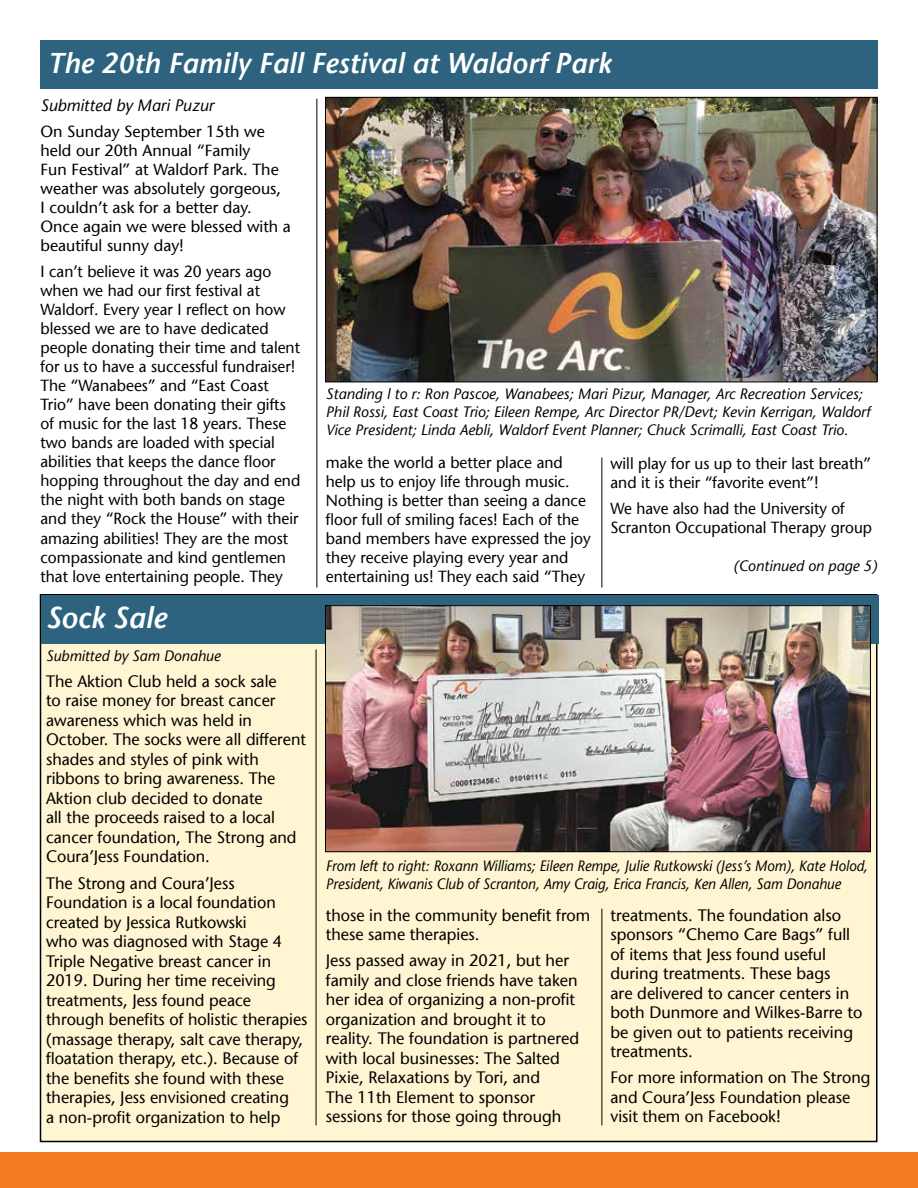
<style>
.page{position:relative;width:918px;height:1188px;background:#fff}
.page>*{position:absolute;margin:0;border:0;box-sizing:border-box;transform-origin:0 0}
.t1{font:italic 600 30px "Stone Sans Std";color:#fff}
.t2{font:italic 600 28.5px "Stone Sans Std";color:#fff}
.t3{font:500 16.5px/19.5px "Stone Sans Std";color:#000}
.t4{font:italic 500 16.5px "Stone Sans Std";color:#000}
.t5{font:500 16.05px/19px "Stone Sans Std";color:#000}
.t6{font:500 16.05px/19px "Stone Sans Std";color:#000;scale:.96 1}
.t7{font:italic 500 15px/18px "Stone Sans Std";color:#000}
.t8{font:italic 500 15px/18px "Stone Sans Std";color:#000;scale:.94 1}
</style>
<div class="page">
<div style="left:40px;top:595px;width:837px;height:547px;background:#fff5d2"></div>
<div style="left:41px;top:596px;width:838px;height:48px;background:#2d637f"></div>
<div style="left:0;top:1153px;width:918px;height:35px;background:#f47b20"></div>
<div style="left:40px;top:40px;width:838px;height:49px;background:#2d637f"></div>
<hr style="left:316px;top:99px;width:1px;height:489px;background:#000">
<hr style="left:602px;top:458px;width:1px;height:130px;background:#000">
<hr style="left:316px;top:650px;width:1px;height:475px;background:#000">
<img style="left:327px;top:607px;width:542px;height:243px">
<div style="left:325px;top:605px;width:546px;height:247px;border:1px solid #000"></div>
<hr style="left:602px;top:909px;width:1px;height:216px;background:#000">
<img style="left:327px;top:99px;width:549px;height:281px">
<div style="left:325px;top:97px;width:553px;height:285px;border:1px solid #000"></div>
<h2 class="t2" style="left:48px;top:46px;width:565px">The 20th Family Fall Festival at Waldorf Park</h2>
<p class="t4" style="left:40px;top:95px;width:175px">Submitted by Mari Puzur</p>
<p class="t5" style="left:40px;top:122px;width:252px">On Sunday September 15th we held our 20th Annual “Family<br>Fun Festival” at Waldorf Park. The weather was absolutely gorgeous,<br>I couldn’t ask for a better day.<br>Once again we were blessed with a beautiful sunny day!</p>
<p class="t5" style="left:40px;top:262px;width:261px">I can’t believe it was 20 years ago when we had our first festival at Waldorf. Every year I reflect on how blessed we are to have dedicated people donating their time and talent for us to have a successful fundraiser!<br>The “Wanabees” and “East Coast Trio” have been donating their gifts of music for the last 18 years. These two bands are loaded with special abilities that keeps the dance floor hopping throughout the day and end the night with both bands on stage and they “Rock the House” with their amazing abilities! They are the most compassionate and kind gentlemen that love entertaining people. They</p>
<h1 class="t1" style="left:46px;top:599px;width:122px">Sock Sale</h1>
<p class="t7" style="left:46px;top:646px;width:176px">Submitted by Sam Donahue</p>
<p class="t3" style="left:46px;top:671px;width:262px">The Aktion Club held a sock sale<br>to raise money for breast cancer awareness which was held in<br>October. The socks were all different shades and styles of pink with ribbons to bring awareness. The<br>Aktion club decided to donate<br>all the proceeds raised to a local cancer foundation, The Strong and<br>Coura’Jess Foundation.</p>
<p class="t3" style="left:46px;top:873px;width:263px">The Strong and Coura’Jess Foundation is a local foundation created by Jessica Rutkowski<br>who was diagnosed with Stage 4<br>Triple Negative breast cancer in 2019. During her time receiving treatments, Jess found peace through benefits of holistic therapies (massage therapy, salt cave therapy, floatation therapy, etc.). Because of the benefits she found with these therapies, Jess envisioned creating<br>a non-profit organization to help</p>
<p class="t7" style="left:326px;top:385px;width:546px">Standing l to r: Ron Pascoe, Wanabees; Mari Pizur, Manager, Arc Recreation Services;<br>Phil Rossi, East Coast Trio; Eileen Rempe, Arc Director PR/Devt; Kevin Kerrigan, Waldorf<br>Vice President; Linda Aebli, Waldorf Event Planner; Chuck Scrimalli, East Coast Trio.</p>
<p class="t5" style="left:326px;top:453px;width:267px">make the world a better place and help us to enjoy life through music.<br>Nothing is better than seeing a dance floor full of smiling faces! Each of the band members have expressed the joy they receive playing every year and entertaining us! They each said “They</p>
<p class="t5" style="left:610px;top:454px;width:262px">will play for us up to their last breath” and it is their “favorite event”!</p>
<p class="t6" style="left:610px;top:499px;width:274px">We have also had the University of<br>Scranton Occupational Therapy group</p>
<p class="t7" style="left:733px;top:557px;width:146px">(Continued on page 5)</p>
<p class="t8" style="left:326px;top:857px;width:578px">From left to right: Roxann Williams; Eileen Rempe, Julie Rutkowski (Jess’s Mom), Kate Holod,<br>President, Kiwanis Club of Scranton, Amy Craig, Erica Francis, Ken Allen, Sam Donahue</p>
<p class="t3" style="left:326px;top:905px;width:266px">those in the community benefit from these same therapies.</p>
<p class="t3" style="left:326px;top:951px;width:255px">Jess passed away in 2021, but her family and close friends have taken her idea of organizing a non-profit organization and brought it to reality. The foundation is partnered with local businesses: The Salted Pixie, Relaxations by Tori, and<br>The 11th Element to sponsor sessions for those going through</p>
<p class="t3" style="left:610px;top:905px;width:253px">treatments. The foundation also sponsors “Chemo Care Bags” full of items that Jess found useful during treatments. These bags<br>are delivered to cancer centers in both Dunmore and Wilkes-Barre to be given out to patients receiving treatments.</p>
<p class="t3" style="left:610px;top:1068px;width:261px">For more information on The Strong and Coura’Jess Foundation please visit them on Facebook!</p>
</div>
